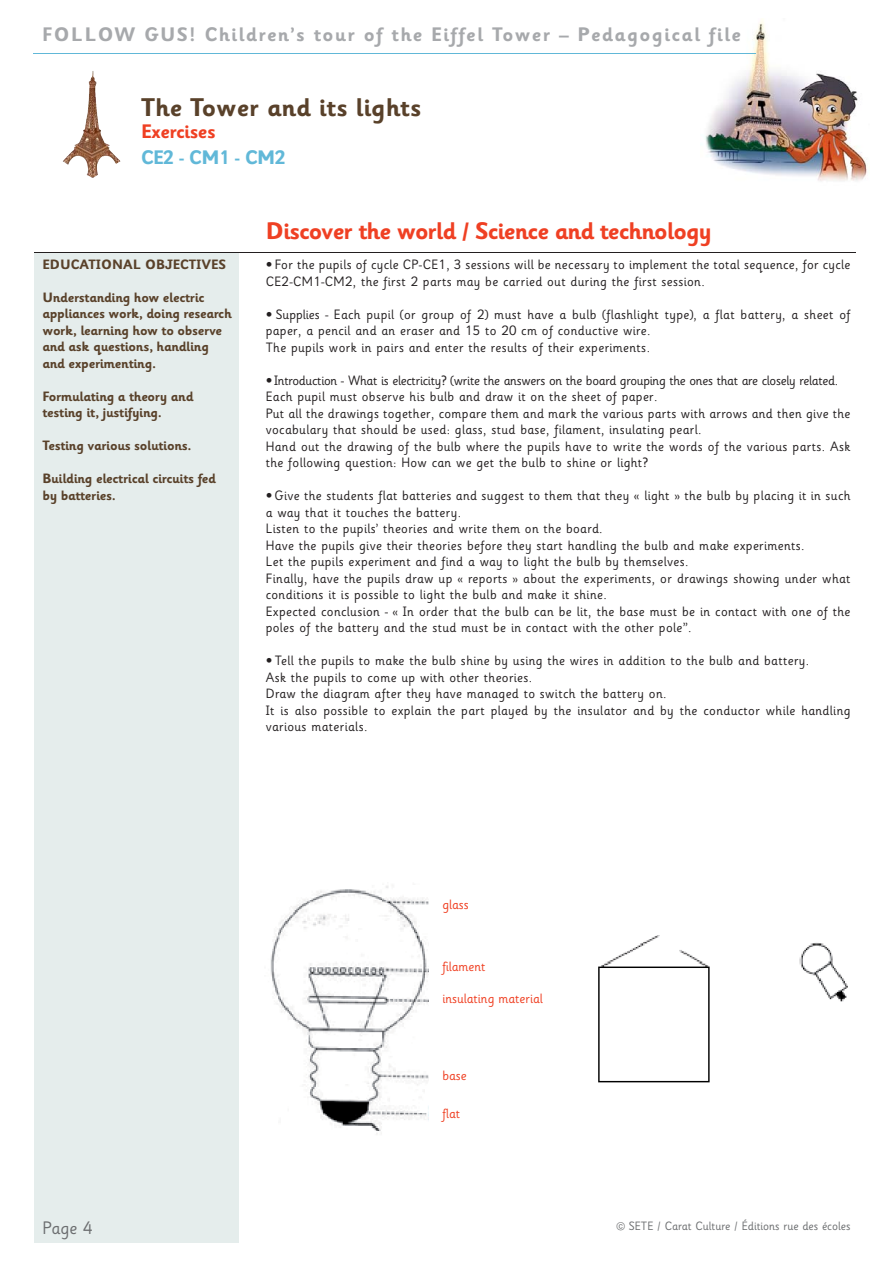
<style>
.page{position:relative;width:893px;height:1263px;background:#fff}
.page>*{position:absolute;margin:0;border:0;box-sizing:border-box;transform-origin:0 0}
.t1{font:700 25.5px "Sassoon Infant";color:#59412a}
.t2{font:700 24px "Sassoon Infant";letter-spacing:-.04em;color:#ef4023}
.t3{font:700 19.5px "Sassoon Infant";letter-spacing:.07em;color:#a7a9ac}
.t4{font:700 19.5px "Sassoon Infant";letter-spacing:-.025em;color:#61b8d8}
.t5{font:700 19.5px "Sassoon Infant";letter-spacing:-.025em;color:#ef4023}
.t6{font:18px "Sassoon Infant";color:#6c6e70}
.t7{font:13.5px/16.5px "Sassoon Infant";letter-spacing:.025em;color:#231f20}
.t8{font:700 13.5px/16.5px "Sassoon Infant";letter-spacing:-.025em;color:#59412a}
.t9{font:13.5px "Sassoon Infant";color:#ef4023}
.t10{font:700 13.5px "Sassoon Infant";color:#59412a}
.t11{font:12px "Sassoon Infant";color:#6c6e70}
.s1{font-family:"Helvetica";font-weight:900;font-stretch:extra-condensed}
</style>
<div class="page">
<div style="left:34px;top:252px;width:205px;height:990px;background:#e5edec"></div>
<img style="left:87px;top:71px;width:34px;height:107px">
<img style="left:270px;top:885px;width:158px;height:249px">
<img style="left:598px;top:935px;width:250px;height:148px">
<img style="left:705px;top:19px;width:162px;height:162px">
<hr style="left:34px;top:53px;width:722px;height:1px;background:#61b8d8">
<hr style="left:34px;top:252px;width:822px;height:1px;background:#231f20">
<h3 class="t3" style="left:42px;top:27px;width:700px">FOLLOW GUS! Children’s tour of the Eiffel Tower – Pedagogical file</h3>
<h1 class="t1" style="left:141px;top:98px;width:282px">The Tower and its lights</h1>
<h3 class="t5" style="left:141px;top:124px;width:76px">Exercises</h3>
<h3 class="t4" style="left:141px;top:150px;width:146px">CE2 - CM1 - CM2</h3>
<p class="t10" style="left:42px;top:259px;width:185px">EDUCATIONAL OBJECTIVES</p>
<p class="t8" style="left:42px;top:291px;width:191px">Understanding how electric appliances work, doing research work, learning how to observe and ask questions, handling and experimenting.</p>
<p class="t8" style="left:42px;top:390px;width:152px">Formulating a theory and testing it, justifying.</p>
<p class="t8" style="left:42px;top:439px;width:151px">Testing various solutions.</p>
<p class="t8" style="left:42px;top:472px;width:175px">Building electrical circuits fed by batteries.</p>
<h2 class="t2" style="left:266px;top:222px;width:448px">Discover the world / Science and technology</h2>
<p class="t7" style="left:266px;top:258px;width:586px"><span class="s1">•</span> For the pupils of cycle CP-CE1, 3 sessions will be necessary to implement the total sequence, for cycle<br>CE2-CM1-CM2, the first 2 parts may be carried out during the first session.</p>
<p class="t7" style="left:266px;top:308px;width:586px"><span class="s1">•</span> Supplies - Each pupil (or group of 2) must have a bulb (flashlight type), a flat battery, a sheet of paper, a pencil and an eraser and 15 to 20 cm of conductive wire.<br>The pupils work in pairs and enter the results of their experiments.</p>
<p class="t7" style="left:266px;top:374px;width:586px"><span class="s1">•</span> Introduction - What is electricity? (write the answers on the board grouping the ones that are closely related.<br>Each pupil must observe his bulb and draw it on the sheet of paper.<br>Put all the drawings together, compare them and mark the various parts with arrows and then give the vocabulary that should be used: glass, stud base, filament, insulating pearl.<br>Hand out the drawing of the bulb where the pupils have to write the words of the various parts. Ask the following question: How can we get the bulb to shine or light?</p>
<p class="t7" style="left:266px;top:489px;width:586px"><span class="s1">•</span> Give the students flat batteries and suggest to them that they « light » the bulb by placing it in such a way that it touches the battery.<br>Listen to the pupils’ theories and write them on the board.<br>Have the pupils give their theories before they start handling the bulb and make experiments.<br>Let the pupils experiment and find a way to light the bulb by themselves.<br>Finally, have the pupils draw up « reports » about the experiments, or drawings showing under what conditions it is possible to light the bulb and make it shine.<br>Expected conclusion - « In order that the bulb can be lit, the base must be in contact with one of the poles of the battery and the stud must be in contact with the other pole”.</p>
<p class="t7" style="left:266px;top:654px;width:586px"><span class="s1">•</span> Tell the pupils to make the bulb shine by using the wires in addition to the bulb and battery.<br>Ask the pupils to come up with other theories.<br>Draw the diagram after they have managed to switch the battery on.<br>It is also possible to explain the part played by the insulator and by the conductor while handling various materials.</p>
<p class="t9" style="left:442px;top:899px;width:28px">glass</p>
<p class="t9" style="left:442px;top:962px;width:45px">filament</p>
<p class="t9" style="left:442px;top:994px;width:102px">insulating material</p>
<p class="t9" style="left:442px;top:1070px;width:26px">base</p>
<p class="t9" style="left:442px;top:1108px;width:19px">flat</p>
<h3 class="t6" style="left:42px;top:1221px;width:52px">Page 4</h3>
<p class="t11" style="left:616px;top:1221px;width:236px">© SETE / Carat Culture / Éditions rue des écoles</p>
</div>
